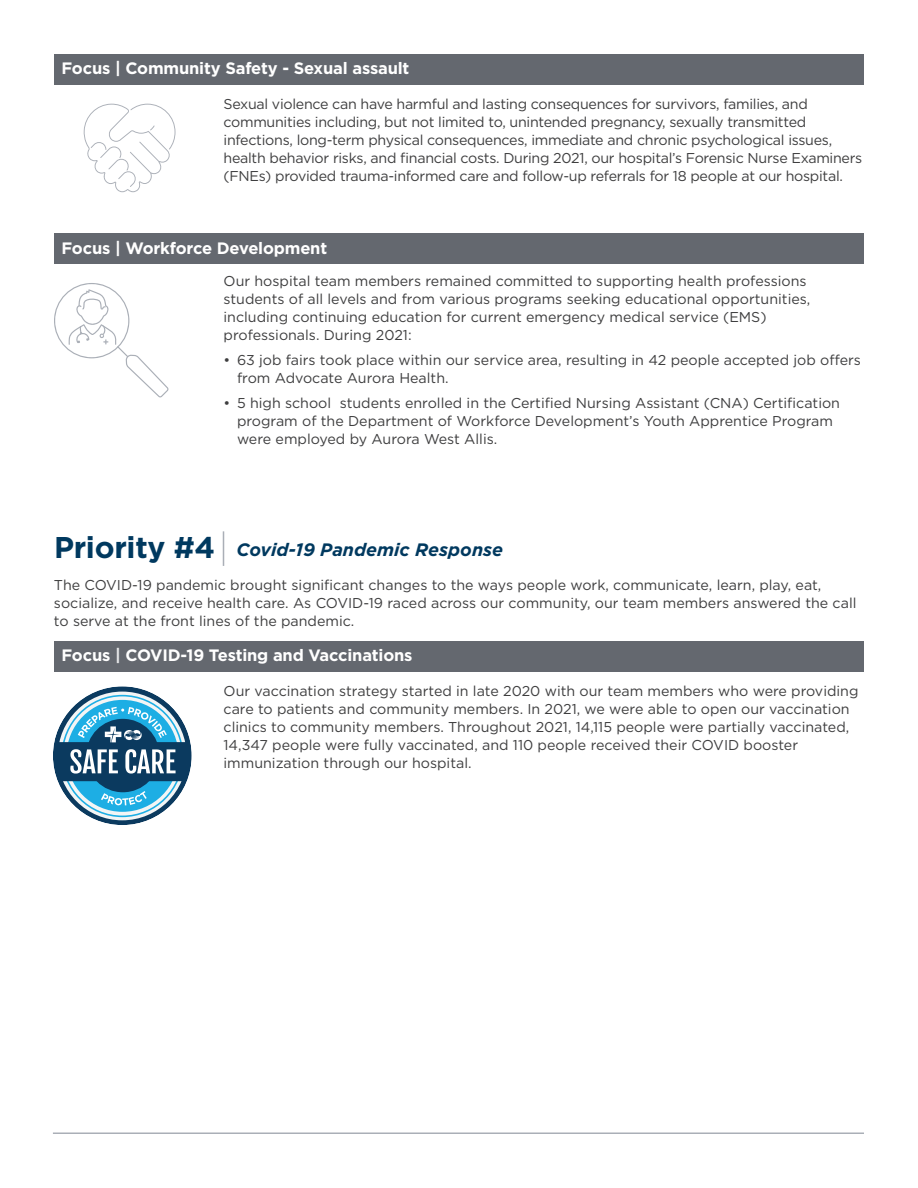
<style>
.page{position:relative;width:918px;height:1188px;background:#fff}
.page>*{position:absolute;margin:0;border:0;box-sizing:border-box;transform-origin:0 0}
.t1{font:italic 700 18px "Gotham";color:#00395f}
.t2{font:700 16.5px "Gotham";letter-spacing:-.01em;color:#fff}
.t3{font:14.25px/18px "Gotham";color:#3e3e3f}
.t4{font:14.25px/18px "Gotham";letter-spacing:-.02em;color:#3e3e3f}
.s1{font-style:normal;font-size:30px}
.s2{color:#e8e9ea}
</style>
<div class="page">
<hr style="left:53px;top:1132px;width:811px;height:2px;background:#aaafb7">
<div style="left:54px;top:54px;width:810px;height:31px;background:#64686f"></div>
<svg style="left:84px;top:104px;width:91px;height:88px"></svg>
<div style="left:54px;top:641px;width:810px;height:31px;background:#64686f"></div>
<hr style="left:223px;top:531px;width:1px;height:35px;background:#aaafb7">
<svg style="left:55px;top:692px;width:135px;height:128px"></svg>
<div style="left:54px;top:233px;width:810px;height:31px;background:#64686f"></div>
<svg style="left:54px;top:283px;width:115px;height:114px"></svg>
<p class="t2" style="left:62px;top:58px;width:349px">Focus | Community Safety - Sexual assault</p>
<p class="t4" style="left:224px;top:95px;width:640px">Sexual violence can have harmful and lasting consequences for survivors, families, and communities including, but not limited to, unintended pregnancy, sexually transmitted infections, long-term physical consequences, immediate and chronic psychological issues, health behavior risks, and financial costs. During 2021, our hospital’s Forensic Nurse Examiners (FNEs) provided trauma-informed care and follow-up referrals for 18 people at our hospital.</p>
<p class="t2" style="left:62px;top:237px;width:267px">Focus | Workforce Development</p>
<p class="t3" style="left:224px;top:272px;width:588px">Our hospital team members remained committed to supporting health professions students of all levels and from various programs seeking educational opportunities, including continuing education for current emergency medical service (EMS) professionals. During 2021:</p>
<p class="t3" style="left:237px;top:351px;width:625px;text-indent:-13px">• 63 job fairs took place within our service area, resulting in 42 people accepted job offers from Advocate Aurora Health.</p>
<p class="t3" style="left:237px;top:394px;width:605px;text-indent:-13px">• 5 high school students enrolled in the Certified Nursing Assistant (CNA) Certification program of the Department of Workforce Development’s Youth Apprentice Program were employed by Aurora West Allis.</p>
<p class="t1" style="left:54px;top:538px;width:451px"><span class="s1">Priority #4</span> Covid-19 Pandemic Response</p>
<p class="t3" style="left:54px;top:576px;width:804px">The COVID-19 pandemic brought significant changes to the ways people work, communicate, learn, play, eat, socialize, and receive health care. As COVID-19 raced across our community, our team members answered the call to serve at the front lines of the pandemic.</p>
<p class="t2" style="left:62px;top:645px;width:353px">Focus <span class="s2">|</span> COVID-19 Testing and Vaccinations</p>
<p class="t3" style="left:224px;top:682px;width:636px">Our vaccination strategy started in late 2020 with our team members who were providing care to patients and community members. In 2021, we were able to open our vaccination clinics to community members. Throughout 2021, 14,115 people were partially vaccinated, 14,347 people were fully vaccinated, and 110 people received their COVID booster immunization through our hospital.</p>
</div>
